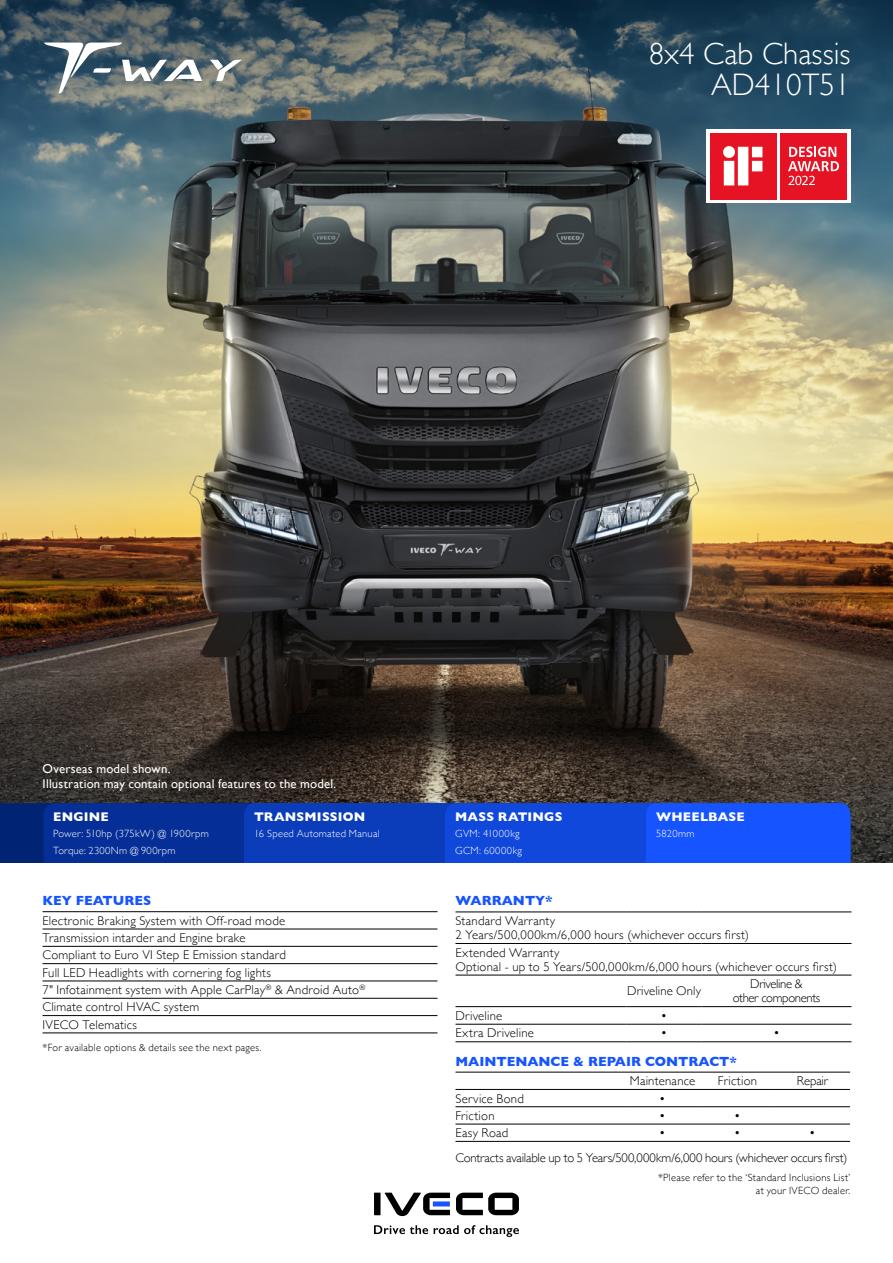
<style>
.page{position:relative;width:893px;height:1263px;background:#fff}
.page>*{position:absolute;margin:0;border:0;box-sizing:border-box;transform-origin:0 0}
.t1{font:300 31.05px/31px "Gill Sans";color:#fff;text-align:right}
.t2{font:700 13.5px "Gill Sans";color:#1554ff}
.t3{font:300 12.75px/17.2px "Gill Sans";letter-spacing:.015em;color:#000}
.t4{font:300 12.75px/24.5px "Gill Sans";letter-spacing:-.015em;color:#000}
.t5{font:12.75px/15.3px "Gill Sans";letter-spacing:.015em;color:#fff}
.t6{font:700 12.75px "Gill Sans";letter-spacing:.015em;color:#fff}
.t7{font:300 12.75px/14.2px "Gill Sans";letter-spacing:-.03em;color:#000;text-align:center}
.t8{font:300 10.5px/12.8px "Gill Sans";letter-spacing:.025em;color:#000;text-align:right}
.t9{font:300 10.5px "Gill Sans";letter-spacing:.025em;color:#fff}
</style>
<div class="page">
<svg style="left:374px;top:1225px;width:54px;height:9px"></svg>
<svg style="left:434px;top:1225px;width:85px;height:12px"></svg>
<svg style="left:456px;top:1192px;width:63px;height:23px"></svg>
<svg style="left:385px;top:1192px;width:65px;height:24px"></svg>
<div style="left:374px;top:1192px;width:7px;height:23px;background:#000"></div>
<img style="left:0;top:214px;width:893px;height:649px">
<div style="left:0;top:803px;width:44px;height:60px;background:#002373"></div>
<div style="left:44px;top:803px;width:200px;height:60px;background:#052f96"></div>
<svg style="left:244px;top:803px;width:606px;height:60px;background:#0f47db"></svg>
<svg style="left:0;top:0;width:893px;height:214px;background:#3d535e"></svg>
<div style="left:706px;top:129px;width:144px;height:74px;background:#fff"></div>
<div style="left:710px;top:133px;width:66px;height:67px;background:#e61324"></div>
<svg style="left:723px;top:146px;width:39px;height:39px"></svg>
<div style="left:780px;top:133px;width:67px;height:67px;background:#e61324"></div>
<svg style="left:788px;top:147px;width:51px;height:38px"></svg>
<hr style="left:43px;top:929px;width:394px;height:1px;background:#000">
<hr style="left:43px;top:946px;width:394px;height:1px;background:#000">
<hr style="left:43px;top:963px;width:394px;height:1px;background:#000">
<hr style="left:43px;top:981px;width:394px;height:1px;background:#000">
<hr style="left:43px;top:998px;width:394px;height:1px;background:#000">
<hr style="left:43px;top:1015px;width:394px;height:1px;background:#000">
<hr style="left:43px;top:1033px;width:394px;height:1px;background:#000">
<hr style="left:43px;top:911px;width:394px;height:1px;background:#000">
<hr style="left:455px;top:943px;width:171px;height:1px;background:#000">
<hr style="left:626px;top:943px;width:75px;height:1px;background:#000">
<hr style="left:701px;top:943px;width:150px;height:1px;background:#000">
<hr style="left:455px;top:1006px;width:171px;height:1px;background:#000">
<hr style="left:626px;top:1006px;width:75px;height:1px;background:#000">
<hr style="left:455px;top:1024px;width:171px;height:1px;background:#000">
<hr style="left:626px;top:1024px;width:75px;height:1px;background:#000">
<hr style="left:455px;top:1041px;width:171px;height:1px;background:#000">
<hr style="left:626px;top:1041px;width:75px;height:1px;background:#000">
<hr style="left:701px;top:975px;width:150px;height:1px;background:#000">
<hr style="left:701px;top:1041px;width:150px;height:1px;background:#000">
<hr style="left:701px;top:1006px;width:150px;height:1px;background:#000">
<hr style="left:701px;top:1024px;width:150px;height:1px;background:#000">
<hr style="left:455px;top:912px;width:171px;height:1px;background:#000">
<hr style="left:626px;top:912px;width:75px;height:1px;background:#000">
<hr style="left:701px;top:912px;width:150px;height:1px;background:#000">
<hr style="left:455px;top:975px;width:171px;height:1px;background:#000">
<hr style="left:626px;top:975px;width:75px;height:1px;background:#000">
<svg style="left:625px;top:1107px;width:225px;height:34px"></svg>
<hr style="left:625px;top:1089px;width:75px;height:1px;background:#000">
<hr style="left:700px;top:1089px;width:75px;height:1px;background:#000">
<hr style="left:775px;top:1089px;width:75px;height:1px;background:#000">
<hr style="left:455px;top:1106px;width:170px;height:1px;background:#000">
<hr style="left:625px;top:1106px;width:75px;height:1px;background:#000">
<hr style="left:700px;top:1106px;width:75px;height:1px;background:#000">
<hr style="left:775px;top:1106px;width:75px;height:1px;background:#000">
<hr style="left:455px;top:1124px;width:170px;height:1px;background:#000">
<hr style="left:625px;top:1124px;width:75px;height:1px;background:#000">
<hr style="left:700px;top:1124px;width:75px;height:1px;background:#000">
<hr style="left:775px;top:1124px;width:75px;height:1px;background:#000">
<hr style="left:455px;top:1089px;width:170px;height:1px;background:#000">
<hr style="left:455px;top:1072px;width:170px;height:1px;background:#000">
<hr style="left:625px;top:1072px;width:75px;height:1px;background:#000">
<hr style="left:700px;top:1072px;width:75px;height:1px;background:#000">
<hr style="left:775px;top:1072px;width:75px;height:1px;background:#000">
<hr style="left:455px;top:1141px;width:170px;height:1px;background:#000">
<hr style="left:625px;top:1141px;width:75px;height:1px;background:#000">
<hr style="left:700px;top:1141px;width:75px;height:1px;background:#000">
<hr style="left:775px;top:1141px;width:75px;height:1px;background:#000">
<svg style="left:44px;top:43px;width:158px;height:51px"></svg>
<svg style="left:210px;top:60px;width:32px;height:21px"></svg>
<p class="t5" style="left:43px;top:760px;width:295px">Overseas model shown.<br>Illustration may contain optional features to the model.</p>
<h1 class="t1" style="left:649px;top:37px;width:203px">8x4 Cab Chassis<br>AD410T51</h1>
<p class="t6" style="left:53px;top:806px;width:57px">ENGINE</p>
<p class="t6" style="left:254px;top:806px;width:113px">TRANSMISSION</p>
<p class="t6" style="left:455px;top:806px;width:109px">MASS RATINGS</p>
<p class="t6" style="left:656px;top:806px;width:90px">WHEELBASE</p>
<p class="t9" style="left:53px;top:825px;width:157px">Power: 510hp (375kW) @ 1900rpm</p>
<p class="t9" style="left:254px;top:825px;width:127px">16 Speed Automated Manual</p>
<p class="t9" style="left:455px;top:825px;width:66px">GVM: 41000kg</p>
<p class="t9" style="left:656px;top:825px;width:40px">5820mm</p>
<p class="t9" style="left:53px;top:842px;width:124px">Torque: 2300Nm @ 900rpm</p>
<p class="t9" style="left:455px;top:842px;width:68px">GCM: 60000kg</p>
<p class="t2" style="left:43px;top:890px;width:110px">KEY FEATURES</p>
<p class="t3" style="left:43px;top:911px;width:324px">Electronic Braking System with Off-road mode<br>Transmission intarder and Engine brake<br>Compliant to Euro VI Step E Emission standard<br>Full LED Headlights with cornering fog lights<br>7" Infotainment system with Apple CarPlay<sup>®</sup> &amp; Android Auto<sup>® </sup>Climate control HVAC system<br>IVECO Telematics</p>
<p class="t8" style="left:43px;top:1040px;width:221px">*For available options &amp; details see the next pages.</p>
<p class="t2" style="left:455px;top:890px;width:99px">WARRANTY*</p>
<p class="t3" style="left:455px;top:913px;width:295px;line-height:14.2px">Standard Warranty<br>2 Years/500,000km/6,000 hours (whichever occurs first)</p>
<p class="t3" style="left:455px;top:945px;width:383px;line-height:14.2px">Extended Warranty<br>Optional - up to 5 Years/500,000km/6,000 hours (whichever occurs first)</p>
<p class="t3" style="left:627px;top:982px;width:75px">Driveline Only</p>
<p class="t7" style="left:733px;top:976px;width:89px">Driveline &amp;<br>other components</p>
<p class="t3" style="left:455px;top:1006px;width:48px">Driveline</p>
<p class="t3" style="left:661px;top:1006px;width:8px">•</p>
<p class="t3" style="left:455px;top:1024px;width:80px">Extra Driveline</p>
<p class="t3" style="left:661px;top:1024px;width:8px">•</p>
<p class="t3" style="left:773px;top:1024px;width:8px">•</p>
<p class="t2" style="left:455px;top:1050px;width:283px">MAINTENANCE &amp; REPAIR CONTRACT*</p>
<p class="t3" style="left:630px;top:1072px;width:67px">Maintenance</p>
<p class="t3" style="left:718px;top:1072px;width:41px">Friction</p>
<p class="t3" style="left:797px;top:1072px;width:33px">Repair</p>
<p class="t3" style="left:455px;top:1089px;width:70px">Service Bond</p>
<p class="t3" style="left:659px;top:1089px;width:8px">•</p>
<p class="t3" style="left:455px;top:1106px;width:41px">Friction</p>
<p class="t3" style="left:659px;top:1106px;width:8px">•</p>
<p class="t3" style="left:734px;top:1106px;width:8px">•</p>
<p class="t3" style="left:455px;top:1124px;width:54px">Easy Road</p>
<p class="t3" style="left:659px;top:1124px;width:8px">•</p>
<p class="t3" style="left:734px;top:1124px;width:8px">•</p>
<p class="t4" style="left:455px;top:1120px;width:393px;text-indent:354px">•<br>Contracts available up to 5 Years/500,000km/6,000 hours (whichever occurs first)</p>
<p class="t8" style="left:658px;top:1170px;width:194px">*Please refer to the ‘Standard Inclusions List’ at your IVECO dealer.</p>
</div>
